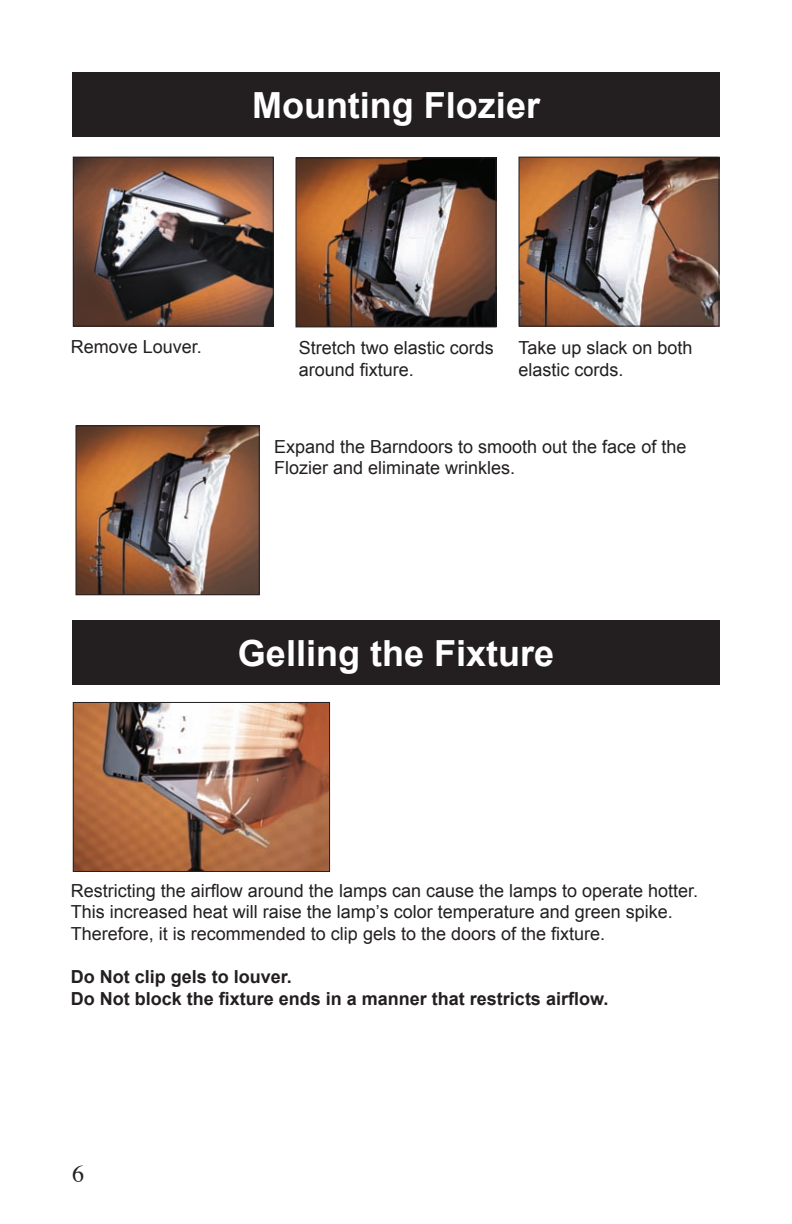
<style>
.page{position:relative;width:792px;height:1224px;background:#fff}
.page>*{position:absolute;margin:0;border:0;box-sizing:border-box;transform-origin:0 0}
.t1{font:700 36px "Arial";color:#fff}
.t2{font:24px "Times";color:#231f20}
.t3{font:18px/21.6px "Arial";color:#231f20}
.t4{font:700 18px/21.6px "Arial";color:#231f20}
</style>
<div class="page">
<div style="left:72px;top:620px;width:648px;height:65px;background:#231f20"></div>
<div style="left:72px;top:72px;width:648px;height:65px;background:#231f20"></div>
<img style="left:75px;top:159px;width:197px;height:166px">
<div style="left:73px;top:157px;width:201px;height:170px;border:1px solid #231f20"></div>
<img style="left:75px;top:704px;width:253px;height:166px">
<div style="left:73px;top:702px;width:257px;height:170px;border:1px solid #231f20"></div>
<img style="left:78px;top:427px;width:180px;height:166px">
<div style="left:76px;top:425px;width:184px;height:170px;border:1px solid #231f20"></div>
<img style="left:298px;top:159px;width:196px;height:166px">
<div style="left:296px;top:157px;width:200px;height:170px;border:1px solid #231f20"></div>
<img style="left:521px;top:159px;width:196px;height:166px">
<div style="left:519px;top:157px;width:200px;height:170px;border:1px solid #231f20"></div>
<h1 class="t1" style="left:252px;top:82px;width:290px">Mounting Flozier</h1>
<p class="t3" style="left:71px;top:337px;width:133px">Remove Louver.</p>
<p class="t3" style="left:299px;top:337px;width:197px">Stretch two elastic cords around fixture.</p>
<p class="t3" style="left:519px;top:337px;width:176px">Take up slack on both elastic cords.</p>
<p class="t3" style="left:274px;top:436px;width:414px">Expand the Barndoors to smooth out the face of the<br>Flozier and eliminate wrinkles.</p>
<h1 class="t1" style="left:238px;top:630px;width:318px">Gelling the Fixture</h1>
<p class="t3" style="left:71px;top:880px;width:629px">Restricting the airflow around the lamps can cause the lamps to operate hotter.<br>This increased heat will raise the lamp’s color temperature and green spike.<br>Therefore, it is recommended to clip gels to the doors of the fixture.</p>
<p class="t4" style="left:71px;top:967px;width:539px">Do Not clip gels to louver.<br>Do Not block the fixture ends in a manner that restricts airflow.</p>
<h2 class="t2" style="left:72px;top:1152px;width:13px">6</h2>
</div>
